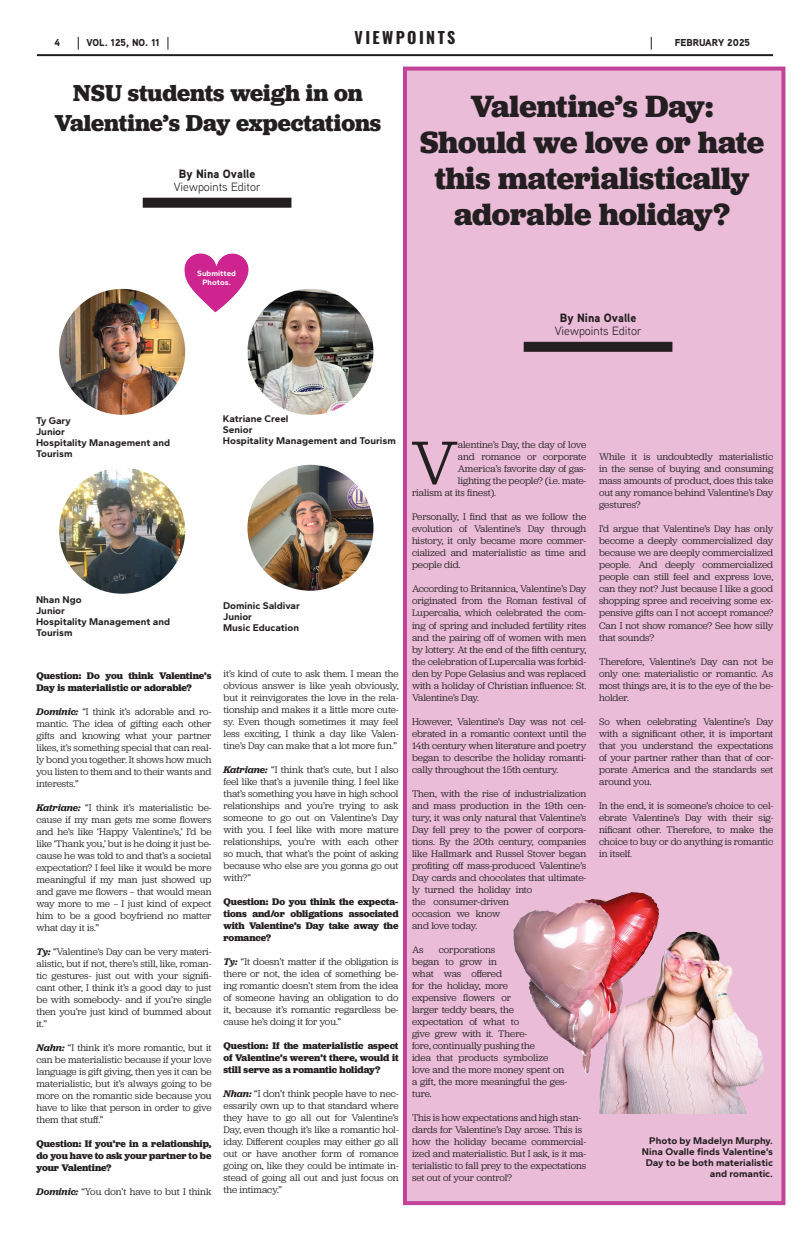
<style>
.page{position:relative;width:810px;height:1242px;background:#fff}
.page>*{position:absolute;margin:0;border:0;box-sizing:border-box;transform-origin:0 0}
.t1{font:64.2px "Jubilat";color:#231f20}
.t2{font:700 32px/36px "Jubilat";letter-spacing:-.005em;color:#231f20;text-align:center}
.t3{font:700 24px/30px "Jubilat";color:#231f20;text-align:center}
.t4{font:16px "Oswald";letter-spacing:.15em;color:#231f20}
.t5{font:12px "Aaux Next";color:#231f20}
.t6{font:900 12px "Aaux Next";color:#231f20}
.t7{font:10px/12px "Jubilat";letter-spacing:-.005em;color:#231f20;text-align:justify}
.t8{font:700 10px/12px "Jubilat";letter-spacing:-.005em;color:#231f20;text-align:justify}
.t9{font:700 10px/11px "Gantari";color:#231f20}
.t10{font:900 10px "Aaux Next";color:#231f20}
.t11{font:700 8px/9px "Gantari";color:#fff;text-align:center}
.s1{font-weight:600;font-style:italic}
</style>
<div class="page">
<hr style="left:37px;top:54px;width:735px;height:2px;background:#231f20">
<svg style="left:78px;top:37px;width:1px;height:13px"></svg>
<svg style="left:167px;top:37px;width:1px;height:13px"></svg>
<svg style="left:650px;top:37px;width:1px;height:13px"></svg>
<div style="left:143px;top:198px;width:148px;height:10px;background:#231f20"></div>
<img style="left:184px;top:253px;width:65px;height:60px">
<div style="left:403px;top:66px;width:383px;height:1140px;background:#eabcd8"></div>
<div style="left:523px;top:342px;width:149px;height:10px;background:#231f20"></div>
<img style="left:512px;top:867px;width:260px;height:246px">
<img style="left:59px;top:467px;width:126px;height:126px;border-radius:63px">
<img style="left:59px;top:289px;width:126px;height:125px;border-radius:63px">
<img style="left:247px;top:464px;width:126px;height:126px;border-radius:63px">
<img style="left:247px;top:289px;width:126px;height:125px;border-radius:62px">
<p class="t10" style="left:54px;top:35px;width:7px">4</p>
<p class="t10" style="left:86px;top:35px;width:74px">VOL. 125, NO. 11</p>
<h3 class="t4" style="left:354px;top:23px;width:102px">VIEWPOINTS</h3>
<p class="t10" style="left:674px;top:35px;width:77px">FEBRUARY 2025</p>
<h3 class="t3" style="left:55px;top:78px;width:328px">NSU students weigh in on<br>Valentine’s Day expectations</h3>
<p class="t6" style="left:179px;top:165px;width:78px">By Nina Ovalle</p>
<p class="t5" style="left:174px;top:179px;width:88px">Viewpoints Editor</p>
<h2 class="t2" style="left:419px;top:87px;width:345px">Valentine’s Day:<br>Should we love or hate this materialistically adorable holiday?</h2>
<p class="t11" style="left:197px;top:269px;width:40px">Submitted<br>Photos.</p>
<p class="t6" style="left:559px;top:309px;width:78px">By Nina Ovalle</p>
<p class="t5" style="left:554px;top:323px;width:88px">Viewpoints Editor</p>
<p class="t9" style="left:36px;top:415px;width:135px">Ty Gary<br>Junior<br>Hospitality Management and<br>Tourism</p>
<p class="t9" style="left:223px;top:413px;width:174px">Katriane Creel<br>Senior<br>Hospitality Management and Tourism</p>
<p class="t9" style="left:36px;top:594px;width:135px">Nhan Ngo<br>Junior<br>Hospitality Management and<br>Tourism</p>
<p class="t9" style="left:223px;top:600px;width:78px">Dominic Saldivar<br>Junior<br>Music Education</p>
<p class="t8" style="left:36px;top:669px;width:176px">Question: Do you think Valentine’s<br>Day is materialistic or adorable?</p>
<p class="t7" style="left:36px;top:705px;width:176px"><span class="s1">Dominic:</span> “I think it’s adorable and ro&shy;mantic. The idea of gifting each other gifts and knowing what your partner likes, it’s something special that can real&shy;ly bond you together. It shows how much you listen to them and to their wants and interests.”</p>
<p class="t7" style="left:36px;top:801px;width:176px"><span class="s1">Katriane:</span> “I think it’s materialistic be&shy;cause if my man gets me some flowers and he’s like ‘Happy Valentine’s,’ I’d be like ‘Thank you,’ but is he doing it just be&shy;cause he was told to and that’s a societal expectation? I feel like it would be more meaningful if my man just showed up and gave me flowers — that would mean way more to me — I just kind of expect him to be a good boyfriend no matter what day it is.”</p>
<p class="t7" style="left:36px;top:945px;width:176px"><span class="s1">Ty:</span> “Valentine’s Day can be very materi&shy;alistic, but if not, there’s still, like, roman&shy;tic gestures- just out with your signifi&shy;cant other, I think it’s a good day to just be with somebody- and if you’re single then you’re just kind of bummed about it.”</p>
<p class="t7" style="left:36px;top:1041px;width:176px"><span class="s1">Nahn:</span> “I think it’s more romantic, but it can be materialistic because if your love language is gift giving, then yes it can be materialistic, but it’s always going to be more on the romantic side because you have to like that person in order to give them that stuff.”</p>
<p class="t8" style="left:36px;top:1137px;width:176px">Question: If you’re in a relationship, do you have to ask your partner to be your Valentine?</p>
<p class="t7" style="left:36px;top:1185px;width:176px"><span class="s1">Dominic:</span> “You don’t have to but I think</p>
<p class="t7" style="left:223px;top:666px;width:176px">it’s kind of cute to ask them. I mean the obvious answer is like yeah obviously, but it reinvigorates the love in the rela&shy;tionship and makes it a little more cute&shy;sy. Even though sometimes it may feel less exciting, I think a day like Valen&shy;tine’s Day can make that a lot more fun.”</p>
<p class="t7" style="left:223px;top:762px;width:176px"><span class="s1">Katriane:</span> “I think that’s cute, but I also feel like that’s a juvenile thing. I feel like that’s something you have in high school relationships and you’re trying to ask someone to go out on Valentine’s Day with you. I feel like with more mature relationships, you’re with each other so much, that what’s the point of asking because who else are you gonna go out with?”</p>
<p class="t8" style="left:223px;top:895px;width:176px">Question: Do you think the expecta&shy;tions and/or obligations associated with Valentine’s Day take away the romance?</p>
<p class="t7" style="left:223px;top:954px;width:176px"><span class="s1">Ty:</span> “It doesn’t matter if the obligation is there or not, the idea of something be&shy;ing romantic doesn’t stem from the idea of someone having an obligation to do it, because it’s romantic regardless be&shy;cause he’s doing it for you.”</p>
<p class="t8" style="left:223px;top:1039px;width:176px">Question: If the materialistic aspect of Valentine’s weren’t there, would it still serve as a romantic holiday?</p>
<p class="t7" style="left:223px;top:1086px;width:176px"><span class="s1">Nhan:</span> “I don’t think people have to nec&shy;essarily own up to that standard where they have to go all out for Valentine’s Day, even though it’s like a romantic hol&shy;iday. Different couples may either go all out or have another form of romance going on, like they could be intimate in&shy;stead of going all out and just focus on the intimacy.”</p>
<h1 class="t1" style="left:411px;top:422px;width:48px">V</h1>
<p class="t7" style="left:457px;top:438px;width:130px">alentine’s Day, the day of love</p>
<p class="t7" style="left:457px;top:450px;width:130px">and romance or corporate</p>
<p class="t7" style="left:457px;top:462px;width:130px">America’s favorite day of gas-</p>
<p class="t7" style="left:457px;top:474px;width:130px">lighting the people? (i.e. mate-</p>
<p class="t7" style="left:411px;top:486px;width:85px">rialism at its finest).</p>
<p class="t7" style="left:411px;top:510px;width:176px">Personally, I find that as we follow the evolution of Valentine’s Day through history, it only became more commer&shy;cialized and materialistic as time and people did.</p>
<p class="t7" style="left:411px;top:582px;width:176px">According to Britannica, Valentine’s Day originated from the Roman festival of Lupercalia, which celebrated the com&shy;ing of spring and included fertility rites and the pairing off of women with men by lottery. At the end of the fifth century, the celebration of Lupercalia was forbid&shy;den by Pope Gelasius and was replaced with a holiday of Christian influence: St.<br>Valentine’s Day.</p>
<p class="t7" style="left:411px;top:714px;width:176px">However, Valentine’s Day was not cel&shy;ebrated in a romantic context until the 14th century when literature and poetry began to describe the holiday romanti&shy;cally throughout the 15th century.</p>
<p class="t7" style="left:411px;top:786px;width:176px;text-align:left">Then, with the rise of industrialization and mass production in the 19th cen&shy;tury, it was only natural that Valentine’s<br>Day fell prey to the power of corpora&shy;tions. By the 20th century, companies like Hallmark and Russel Stover began profiting off mass-produced Valentine’s<br>Day cards and chocolates that ultimate&shy;ly turned the holiday into<br>the consumer-driven<br>occasion we know<br>and love today.</p>
<p class="t7" style="left:411px;top:942px;width:13px">As</p>
<p class="t7" style="left:411px;top:942px;width:157px;text-align:left;text-indent:27px">corporations<br>began to grow in<br>what was offered<br>for the holiday, more<br>expensive flowers or<br>larger teddy bears, the expectation of what to<br>give grew with it. There-<br>fore, continually pushing the<br>idea that products symbolize love and the more money spent on a gift, the more meaningful the ges&shy;ture.</p>
<p class="t7" style="left:411px;top:1110px;width:175px;text-align:left">This is how expectations and high stan&shy;dards for Valentine’s Day arose. This is how the holiday became commercial&shy;ized and materialistic. But I ask, is it ma&shy;terialistic to fall prey to the expectations set out of your control?</p>
<p class="t7" style="left:598px;top:450px;width:176px">While it is undoubtedly materialistic in the sense of buying and consuming mass amounts of product, does this take out any romance behind Valentine’s Day gestures?</p>
<p class="t7" style="left:598px;top:522px;width:176px">I’d argue that Valentine’s Day has only become a deeply commercialized day because we are deeply commercialized people. And deeply commercialized people can still feel and express love, can they not? Just because I like a good shopping spree and receiving some ex&shy;pensive gifts can I not accept romance?<br>Can I not show romance? See how silly that sounds?</p>
<p class="t7" style="left:598px;top:654px;width:175px">Therefore, Valentine’s Day can not be only one: materialistic or romantic. As most things are, it is to the eye of the be&shy;holder.</p>
<p class="t7" style="left:598px;top:714px;width:176px">So when celebrating Valentine’s Day with a significant other, it is important that you understand the expectations of your partner rather than that of cor&shy;porate America and the standards set around you.</p>
<p class="t7" style="left:598px;top:798px;width:176px">In the end, it is someone’s choice to cel&shy;ebrate Valentine’s Day with their sig&shy;nificant other. Therefore, to make the choice to buy or do anything is romantic in itself.</p>
<p class="t9" style="left:641px;top:1135px;width:132px;text-align:right">Photo by Madelyn Murphy.<br>Nina Ovalle finds Valentine’s<br>Day to be both materialistic and romantic.</p>
</div>
